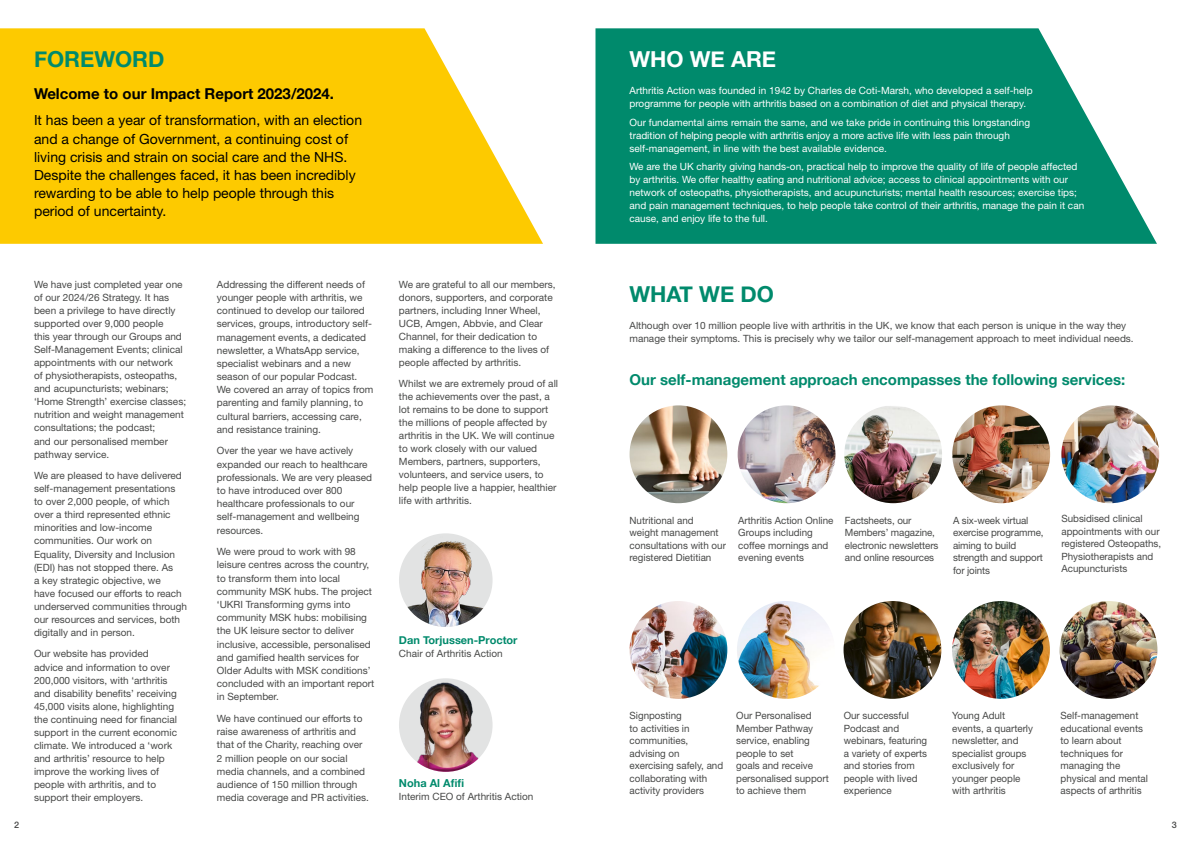
<style>
.page{position:relative;width:1191px;height:842px;background:#fff}
.page>*{position:absolute;margin:0;border:0;box-sizing:border-box;transform-origin:0 0}
.t1{font:700 22px "Helvetica Neue";color:#008a6c}
.t2{font:700 22px "Helvetica Neue";color:#fff}
.t3{font:700 15px "Helvetica Neue";color:#008a6c}
.t4{font:700 15px "Helvetica Neue";color:#000}
.t5{font:14px/18px "Helvetica Neue";color:#000}
.t6{font:700 11px "Helvetica Neue";color:#008a6c}
.t7{font:10px/12.5px "Helvetica Neue";color:#474847}
.t8{font:10px/13px "Helvetica Neue";color:#fff}
.t9{font:500 9px "Helvetica Neue";color:#474847}
</style>
<div class="page">
<img style="left:629px;top:405px;width:98px;height:98px;border-radius:49px">
<img style="left:844px;top:405px;width:98px;height:98px;border-radius:49px">
<img style="left:952px;top:405px;width:98px;height:98px;border-radius:49px">
<img style="left:737px;top:405px;width:98px;height:98px;border-radius:49px">
<img style="left:843px;top:601px;width:98px;height:98px;border-radius:49px">
<img style="left:952px;top:601px;width:98px;height:98px;border-radius:49px">
<img style="left:1059px;top:601px;width:98px;height:98px;border-radius:49px">
<img style="left:1061px;top:405px;width:98px;height:98px;border-radius:49px">
<img style="left:737px;top:601px;width:97px;height:98px;border-radius:49px">
<img style="left:629px;top:601px;width:98px;height:98px;border-radius:49px">
<svg style="left:595px;top:28px;width:562px;height:216px;fill:#008a6c"></svg>
<img style="left:399px;top:533px;width:93px;height:94px;border-radius:47px">
<img style="left:399px;top:678px;width:93px;height:94px;border-radius:47px">
<svg style="left:0;top:28px;width:543px;height:216px;fill:#fdca00"></svg>
<h1 class="t1" style="left:34px;top:45px;width:132px">FOREWORD</h1>
<h2 class="t4" style="left:34px;top:84px;width:301px">Welcome to our Impact Report 2023/2024.</h2>
<p class="t5" style="left:34px;top:111px;width:330px">It has been a year of transformation, with an election and a change of Government, a continuing cost of living crisis and strain on social care and the NHS.<br>Despite the challenges faced, it has been incredibly rewarding to be able to help people through this period of uncertainty.</p>
<p class="t9" style="left:14px;top:819px;width:7px">2</p>
<p class="t7" style="left:34px;top:278px;width:154px;line-height:13.1px">We have just completed year one of our 2024/26 Strategy. It has been a privilege to have directly supported over 9,000 people<br>this year through our Groups and<br>Self-Management Events; clinical appointments with our network<br>of physiotherapists, osteopaths, and acupuncturists; webinars; ‘Home Strength’ exercise classes; nutrition and weight management consultations; the podcast;<br>and our personalised member pathway service.</p>
<p class="t7" style="left:34px;top:469px;width:155px;line-height:13.1px">We are pleased to have delivered self-management presentations<br>to over 2,000 people, of which over a third represented ethnic minorities and low-income communities. Our work on<br>Equality, Diversity and Inclusion (EDI) has not stopped there. As<br>a key strategic objective, we<br>have focused our efforts to reach underserved communities through our resources and services, both digitally and in person.</p>
<p class="t7" style="left:34px;top:647px;width:145px;line-height:13.1px">Our website has provided advice and information to over<br>200,000 visitors, with ‘arthritis and disability benefits’ receiving<br>45,000 visits alone, highlighting the continuing need for financial support in the current economic climate. We introduced a ‘work and arthritis’ resource to help improve the working lives of people with arthritis, and to support their employers.</p>
<p class="t7" style="left:217px;top:277px;width:158px;line-height:13.2px">Addressing the different needs of younger people with arthritis, we continued to develop our tailored services, groups, introductory self&shy;management events, a dedicated newsletter, a WhatsApp service, specialist webinars and a new season of our popular Podcast.<br>We covered an array of topics from parenting and family planning, to cultural barriers, accessing care, and resistance training.</p>
<p class="t7" style="left:217px;top:444px;width:156px;line-height:13.2px">Over the year we have actively expanded our reach to healthcare professionals. We are very pleased to have introduced over 800 healthcare professionals to our self-management and wellbeing resources.</p>
<p class="t7" style="left:217px;top:545px;width:159px;line-height:13.2px">We were proud to work with 98 leisure centres across the country, to transform them into local community MSK hubs. The project ‘UKRI Transforming gyms into community MSK hubs: mobilising the UK leisure sector to deliver inclusive, accessible, personalised and gamified health services for<br>Older Adults with MSK conditions’ concluded with an important report in September.</p>
<p class="t7" style="left:217px;top:712px;width:153px;line-height:13.2px">We have continued our efforts to raise awareness of arthritis and that of the Charity, reaching over<br>2 million people on our social media channels, and a combined audience of 150 million through media coverage and PR activities.</p>
<p class="t7" style="left:399px;top:278px;width:158px;line-height:13px">We are grateful to all our members, donors, supporters, and corporate partners, including Inner Wheel, UCB, Amgen, Abbvie, and Clear Channel, for their dedication to making a difference to the lives of people affected by arthritis.</p>
<p class="t7" style="left:399px;top:377px;width:161px;line-height:13px">Whilst we are extremely proud of all the achievements over the past, a lot remains to be done to support the millions of people affected by arthritis in the UK. We will continue to work closely with our valued<br>Members, partners, supporters, volunteers, and service users, to help people live a happier, healthier life with arthritis.</p>
<p class="t6" style="left:399px;top:633px;width:120px">Dan Torjussen-Proctor</p>
<p class="t7" style="left:399px;top:647px;width:105px">Chair of Arthritis Action</p>
<p class="t6" style="left:399px;top:776px;width:67px">Noha Al Afifi</p>
<p class="t7" style="left:399px;top:790px;width:136px">Interim CEO of Arthritis Action</p>
<h1 class="t2" style="left:629px;top:45px;width:148px">WHO WE ARE</h1>
<p class="t8" style="left:629px;top:84px;width:405px">Arthritis Action was founded in 1942 by Charles de Coti-Marsh, who developed a self-help programme for people with arthritis based on a combination of diet and physical therapy.</p>
<p class="t8" style="left:629px;top:115px;width:402px">Our fundamental aims remain the same, and we take pride in continuing this longstanding tradition of helping people with arthritis enjoy a more active life with less pain through self-management, in line with the best available evidence.</p>
<p class="t8" style="left:629px;top:160px;width:456px">We are the UK charity giving hands-on, practical help to improve the quality of life of people affected by arthritis. We offer healthy eating and nutritional advice; access to clinical appointments with our network of osteopaths, physiotherapists, and acupuncturists; mental health resources; exercise tips; and pain management techniques, to help people take control of their arthritis, manage the pain it can cause, and enjoy life to the full.</p>
<h1 class="t1" style="left:629px;top:281px;width:146px">WHAT WE DO</h1>
<p class="t7" style="left:629px;top:319px;width:506px;line-height:13px">Although over 10 million people live with arthritis in the UK, we know that each person is unique in the way they manage their symptoms. This is precisely why we tailor our self-management approach to meet individual needs.</p>
<h2 class="t3" style="left:629px;top:371px;width:497px">Our self-management approach encompasses the following services:</h2>
<p class="t7" style="left:738px;top:514px;width:97px">Arthritis Action Online<br>Groups including coffee mornings and evening events</p>
<p class="t7" style="left:629px;top:514px;width:98px">Nutritional and<br>weight management consultations with our registered Dietitian</p>
<p class="t7" style="left:845px;top:514px;width:95px">Factsheets, our<br>Members’ magazine, electronic newsletters and online resources</p>
<p class="t7" style="left:953px;top:514px;width:92px">A six-week virtual exercise programme, aiming to build strength and support for joints</p>
<p class="t7" style="left:1061px;top:512px;width:101px">Subsidised clinical appointments with our registered Osteopaths,<br>Physiotherapists and<br>Acupuncturists</p>
<p class="t7" style="left:629px;top:709px;width:95px">Signposting<br>to activities in communities, advising on exercising safely, and collaborating with activity providers</p>
<p class="t7" style="left:736px;top:709px;width:94px">Our Personalised<br>Member Pathway service, enabling people to set<br>goals and receive personalised support to achieve them</p>
<p class="t7" style="left:843px;top:709px;width:85px">Our successful<br>Podcast and webinars, featuring a variety of experts and stories from people with lived experience</p>
<p class="t7" style="left:952px;top:709px;width:82px">Young Adult events, a quarterly newsletter, and specialist groups exclusively for younger people with arthritis</p>
<p class="t7" style="left:1060px;top:709px;width:89px">Self-management educational events to learn about techniques for managing the physical and mental aspects of arthritis</p>
<p class="t9" style="left:1171px;top:819px;width:7px">3</p>
</div>
